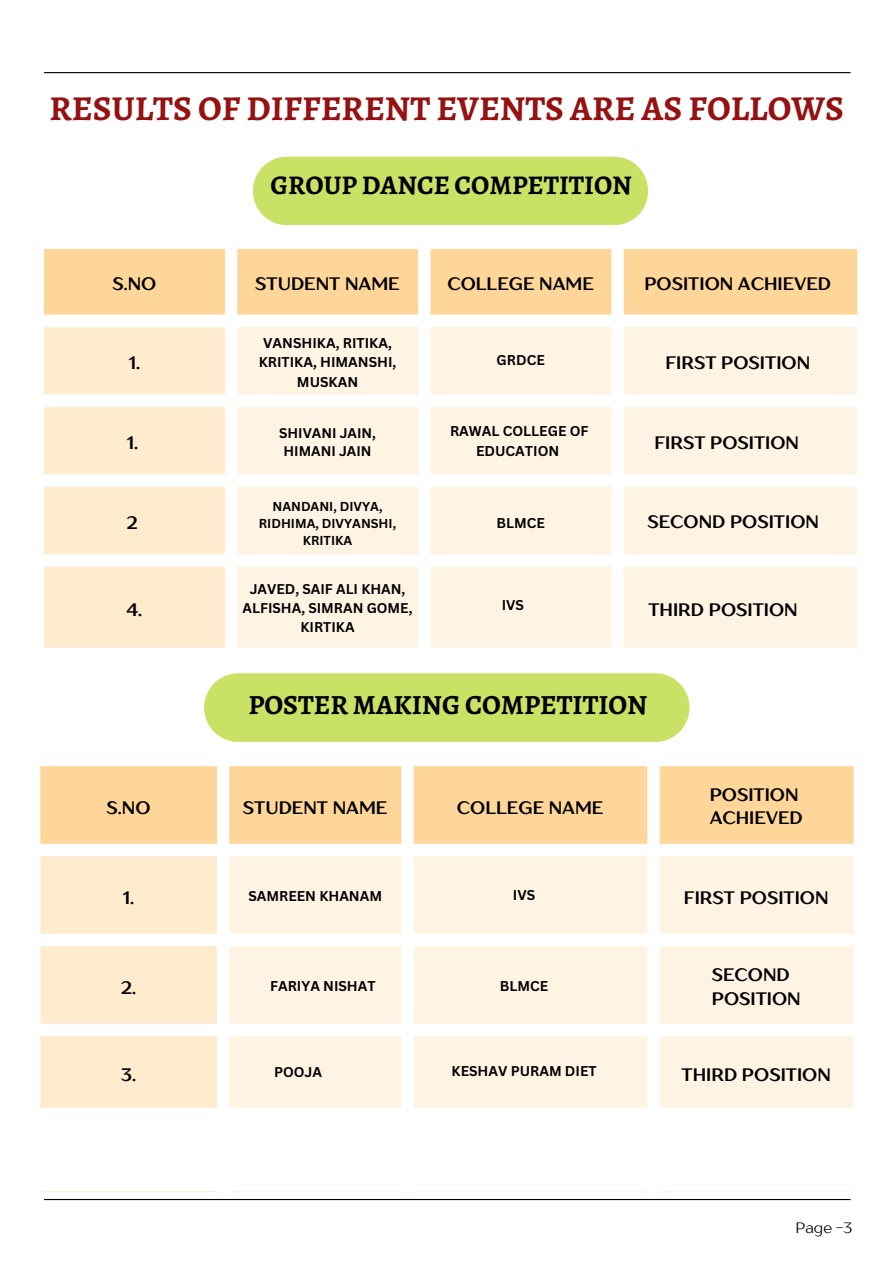
<style>
.page{position:relative;width:894px;height:1264px;background:#fff}
.page>*{position:absolute;margin:0;border:0;box-sizing:border-box;transform-origin:0 0}
.t1{font:700 34.95px "Alegreya";color:#961111}
.t2{font:700 27.75px "Alegreya";color:#000}
.t3{font:700 27px "Alegreya";color:#000}
.t4{font:700 18px/23.7px "TT Drugs";color:#000}
.t5{font:15px "TT Drugs";color:#000}
.t6{font:700 13.8px/19.2px "Canva Sans";color:#000;text-align:center}
.t7{font:700 13.65px/18.1px "Canva Sans";color:#000;text-align:center}
.t8{font:700 12.6px/16.8px "Canva Sans";color:#000;text-align:center}
</style>
<div class="page">
<hr style="left:44px;top:72px;width:806px;height:1px;background:#000">
<hr style="left:44px;top:1198px;width:806px;height:2px;background:#000">
<div style="left:44px;top:249px;width:813px;height:65px;background:#ffd699"></div>
<svg style="left:44px;top:327px;width:181px;height:320px;background:#ffedd2"></svg>
<svg style="left:237px;top:327px;width:620px;height:320px;fill:#fff4e3"></svg>
<div style="left:40px;top:766px;width:813px;height:77px;background:#ffd699"></div>
<svg style="left:40px;top:856px;width:177px;height:252px;background:#ffedd2"></svg>
<svg style="left:229px;top:856px;width:624px;height:252px;fill:#fff4e3"></svg>
<div style="left:253px;top:157px;width:395px;height:68px;background:#c9e265;border-radius:34px"></div>
<div style="left:204px;top:673px;width:485px;height:69px;background:#c9e265;border-radius:34px"></div>
<h1 class="t1" style="left:49px;top:84px;width:795px">RESULTS OF DIFFERENT EVENTS ARE AS FOLLOWS</h1>
<h3 class="t3" style="left:270px;top:166px;width:363px">GROUP DANCE COMPETITION</h3>
<p class="t4" style="left:112px;top:271px;width:45px">S.NO</p>
<p class="t4" style="left:255px;top:271px;width:146px">STUDENT NAME</p>
<p class="t4" style="left:447px;top:271px;width:148px">COLLEGE NAME</p>
<p class="t4" style="left:644px;top:271px;width:188px">POSITION ACHIEVED</p>
<p class="t4" style="left:129px;top:350px;width:13px">1.</p>
<p class="t6" style="left:259px;top:333px;width:139px">VANSHIKA, RITIKA,<br>KRITIKA, HIMANSHI,<br>MUSKAN</p>
<p class="t6" style="left:496px;top:350px;width:50px">GRDCE</p>
<p class="t4" style="left:665px;top:350px;width:146px">FIRST POSITION</p>
<p class="t4" style="left:127px;top:430px;width:13px">1.</p>
<p class="t7" style="left:279px;top:423px;width:98px">SHIVANI JAIN,<br>HIMANI JAIN</p>
<p class="t6" style="left:450px;top:421px;width:140px">RAWAL COLLEGE OF<br>EDUCATION</p>
<p class="t4" style="left:654px;top:430px;width:146px">FIRST POSITION</p>
<p class="t4" style="left:127px;top:510px;width:12px">2</p>
<p class="t4" style="left:126px;top:597px;width:17px">4.</p>
<p class="t8" style="left:259px;top:498px;width:139px">NANDANI, DIVYA,<br>RIDHIMA, DIVYANSHI,<br>KRITIKA</p>
<p class="t6" style="left:242px;top:579px;width:171px">JAVED, SAIF ALI KHAN,<br>ALFISHA, SIMRAN GOME,<br>KIRTIKA</p>
<p class="t6" style="left:496px;top:513px;width:50px">BLMCE</p>
<p class="t6" style="left:501px;top:595px;width:24px">IVS</p>
<p class="t4" style="left:647px;top:509px;width:173px">SECOND POSITION</p>
<p class="t4" style="left:648px;top:597px;width:151px">THIRD POSITION</p>
<h2 class="t2" style="left:248px;top:685px;width:400px">POSTER MAKING COMPETITION</h2>
<p class="t4" style="left:107px;top:795px;width:45px">S.NO</p>
<p class="t4" style="left:243px;top:795px;width:146px">STUDENT NAME</p>
<p class="t4" style="left:457px;top:795px;width:148px">COLLEGE NAME</p>
<p class="t4" style="left:709px;top:782px;width:95px">POSITION<br>ACHIEVED</p>
<p class="t4" style="left:123px;top:885px;width:13px">1.</p>
<p class="t6" style="left:248px;top:886px;width:135px">SAMREEN KHANAM</p>
<p class="t6" style="left:513px;top:885px;width:24px">IVS</p>
<p class="t4" style="left:683px;top:885px;width:146px">FIRST POSITION</p>
<p class="t4" style="left:121px;top:975px;width:16px">2.</p>
<p class="t6" style="left:270px;top:976px;width:107px">FARIYA NISHAT</p>
<p class="t6" style="left:499px;top:976px;width:50px">BLMCE</p>
<p class="t4" style="left:711px;top:962px;width:90px">SECOND<br>POSITION</p>
<p class="t4" style="left:121px;top:1062px;width:16px">3.</p>
<p class="t6" style="left:274px;top:1061px;width:49px">POOJA</p>
<p class="t6" style="left:451px;top:1061px;width:146px">KESHAV PURAM DIET</p>
<p class="t4" style="left:681px;top:1062px;width:151px">THIRD POSITION</p>
<p class="t5" style="left:795px;top:1218px;width:58px">Page -3</p>
</div>
